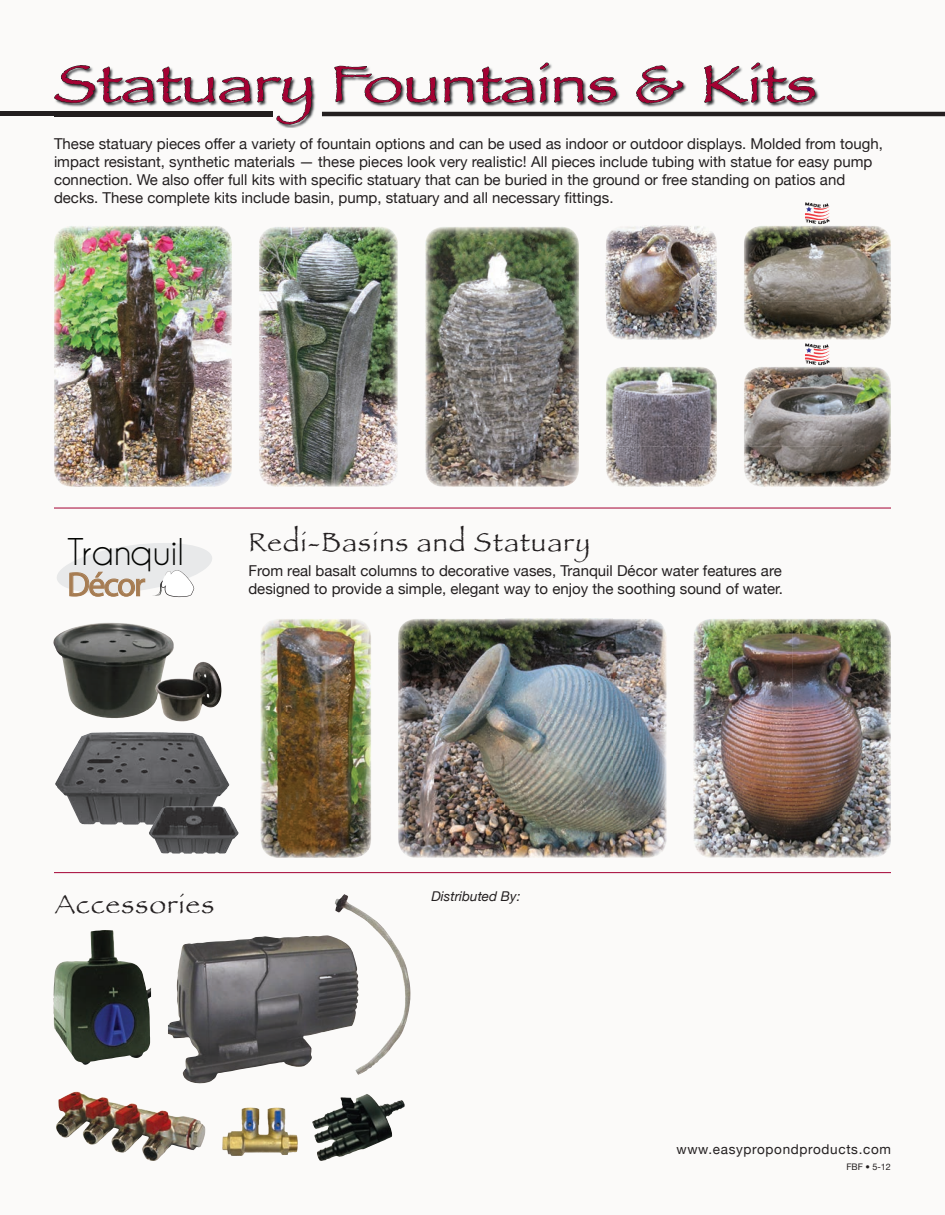
<style>
.page{position:relative;width:945px;height:1215px;background:#fbfaf9}
.page>*{position:absolute;margin:0;border:0;box-sizing:border-box;transform-origin:0 0}
.t1{font:54px "Papyrus";color:#a40133;scale:1.23 1}
.t2{font:34.5px "Caviar Dreams";letter-spacing:-.01em;color:#040503}
.t3{font:700 34.05px "Caviar Dreams";letter-spacing:-.05em;color:#a67c52}
.t4{font:27px "Papyrus";letter-spacing:.05em;color:#231f20}
.t5{font:15px/18px "Helvetica Neue";color:#231f20}
.t6{font:13.5px "Helvetica Neue";letter-spacing:.05em;color:#231f20}
.t7{font:italic 13.5px "Helvetica Neue";color:#231f20}
.t8{font:9px "Helvetica Neue";color:#231f20}
</style>
<div class="page">
<hr style="left:0;top:112px;width:273px;height:4px;background:#231f20">
<img style="left:280px;top:78px;width:540px;height:50px">
<svg style="left:54px;top:65px;width:258px;height:60px"></svg>
<svg style="left:334px;top:65px;width:103px;height:38px"></svg>
<svg style="left:443px;top:62px;width:174px;height:41px"></svg>
<svg style="left:636px;top:65px;width:48px;height:39px"></svg>
<svg style="left:704px;top:62px;width:112px;height:42px"></svg>
<img style="left:54px;top:226px;width:178px;height:261px">
<img style="left:259px;top:227px;width:139px;height:260px">
<img style="left:425px;top:227px;width:154px;height:260px">
<img style="left:606px;top:226px;width:111px;height:114px">
<img style="left:606px;top:367px;width:111px;height:120px">
<hr style="left:54px;top:508px;width:837px;height:1px;background:#a40133">
<img style="left:744px;top:226px;width:147px;height:114px">
<img style="left:744px;top:367px;width:147px;height:120px">
<svg style="left:805px;top:202px;width:25px;height:22px"></svg>
<svg style="left:805px;top:343px;width:25px;height:22px"></svg>
<hr style="left:54px;top:872px;width:837px;height:1px;background:#a40133">
<hr style="left:322px;top:112px;width:623px;height:4px;background:#231f20">
<svg style="left:57px;top:543px;width:155px;height:55px"></svg>
<img style="left:55px;top:732px;width:76px;height:93px">
<img style="left:149px;top:806px;width:69px;height:48px">
<img style="left:53px;top:623px;width:121px;height:95px">
<img style="left:156px;top:662px;width:54px;height:60px">
<img style="left:260px;top:619px;width:111px;height:239px">
<img style="left:693px;top:619px;width:198px;height:239px">
<img style="left:398px;top:619px;width:268px;height:239px">
<img style="left:222px;top:1107px;width:62px;height:49px">
<img style="left:53px;top:930px;width:98px;height:135px">
<img style="left:312px;top:1094px;width:54px;height:67px">
<img style="left:168px;top:935px;width:167px;height:149px">
<img style="left:56px;top:1092px;width:150px;height:69px">
<img style="left:335px;top:894px;width:75px;height:181px">
<h1 class="t1" style="left:54px;top:51px;width:622px">Statuary Fountains &amp; Kits</h1>
<p class="t5" style="left:54px;top:135px;width:831px">These statuary pieces offer a variety of fountain options and can be used as indoor or outdoor displays. Molded from tough, impact resistant, synthetic materials — these pieces look very realistic! All pieces include tubing with statue for easy pump connection. We also offer full kits with specific statuary that can be buried in the ground or free standing on patios and decks. These complete kits include basin, pump, statuary and all necessary fittings.</p>
<h2 class="t2" style="left:67px;top:532px;width:118px">Tranquil</h2>
<h3 class="t3" style="left:67px;top:563px;width:80px">Décor</h3>
<h3 class="t4" style="left:248px;top:526px;width:343px">Redi-Basins and Statuary</h3>
<p class="t5" style="left:248px;top:561px;width:536px">From real basalt columns to decorative vases, Tranquil Décor water features are designed to provide a simple, elegant way to enjoy the soothing sound of water.</p>
<h3 class="t4" style="left:55px;top:888px;width:161px">Accessories</h3>
<p class="t7" style="left:431px;top:888px;width:91px">Distributed By:</p>
<p class="t6" style="left:676px;top:1142px;width:216px">www.easypropondproducts.com</p>
<p class="t8" style="left:846px;top:1161px;width:46px">FBF • 5-12</p>
</div>
